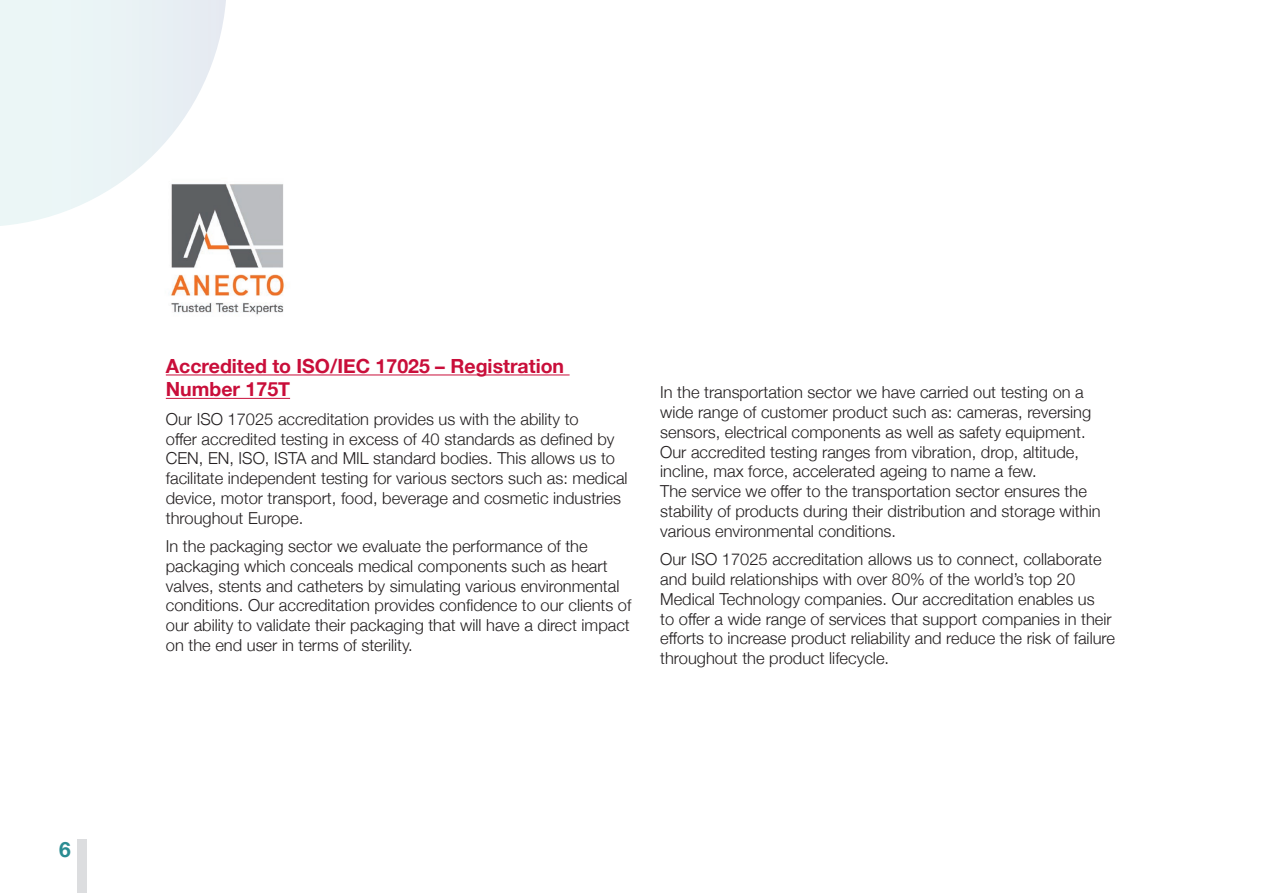
<style>
.page{position:relative;width:1263px;height:893px;background:#fff}
.page>*{position:absolute;margin:0;border:0;box-sizing:border-box;transform-origin:0 0}
.t1{font:700 21px "Helvetica Neue";color:#2a8c92}
.t2{font:700 19.5px/23.4px "Helvetica Neue";color:#c90e3a}
.t3{font:300 16.5px/19.8px "Helvetica Neue";color:#231f20}
</style>
<div class="page">
<svg style="left:0;top:0;width:226px;height:226px"></svg>
<hr style="left:166px;top:374px;width:404px;height:1px;background:#c90e3a">
<hr style="left:166px;top:398px;width:124px;height:1px;background:#c90e3a">
<div style="left:77px;top:839px;width:10px;height:54px;background:#dcdddf"></div>
<img style="left:151px;top:164px;width:134px;height:151px">
<p class="t1" style="left:59px;top:833px;width:13px">6</p>
<p class="t2" style="left:166px;top:355px;width:400px">Accredited to ISO/IEC 17025 – Registration<br>Number 175T</p>
<p class="t3" style="left:166px;top:408px;width:463px">Our ISO 17025 accreditation provides us with the ability to<br>offer accredited testing in excess of 40 standards as defined by CEN, EN, ISO, ISTA and MIL standard bodies. This allows us to facilitate independent testing for various sectors such as: medical device, motor transport, food, beverage and cosmetic industries throughout Europe.</p>
<p class="t3" style="left:166px;top:535px;width:467px">In the packaging sector we evaluate the performance of the packaging which conceals medical components such as heart valves, stents and catheters by simulating various environmental conditions. Our accreditation provides confidence to our clients of our ability to validate their packaging that will have a direct impact on the end user in terms of sterility.</p>
<p class="t3" style="left:660px;top:381px;width:442px">In the transportation sector we have carried out testing on a wide range of customer product such as: cameras, reversing sensors, electrical components as well as safety equipment.<br>Our accredited testing ranges from vibration, drop, altitude, incline, max force, accelerated ageing to name a few.<br>The service we offer to the transportation sector ensures the stability of products during their distribution and storage within various environmental conditions.</p>
<p class="t3" style="left:660px;top:548px;width:456px">Our ISO 17025 accreditation allows us to connect, collaborate and build relationships with over 80% of the world’s top 20<br>Medical Technology companies. Our accreditation enables us<br>to offer a wide range of services that support companies in their efforts to increase product reliability and reduce the risk of failure throughout the product lifecycle.</p>
</div>
